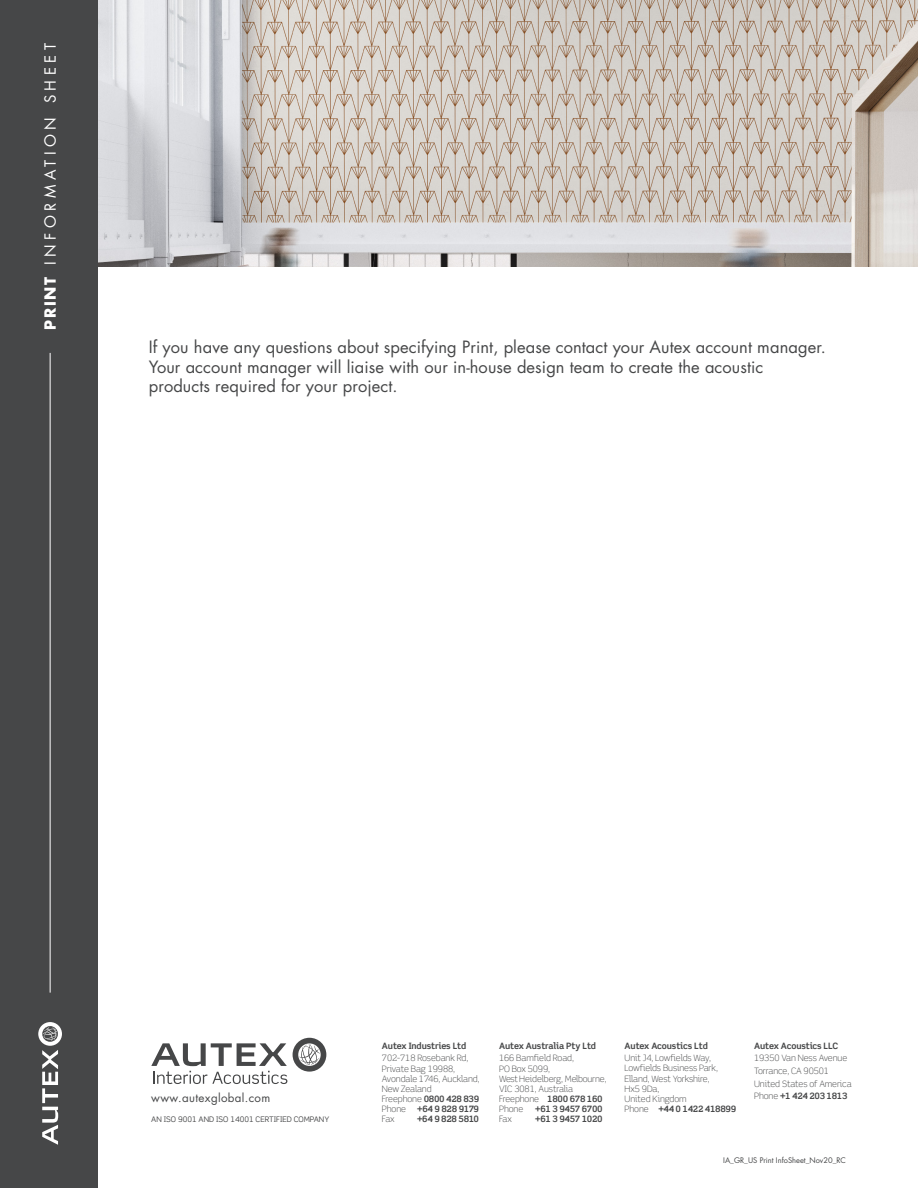
<style>
.page{position:relative;width:918px;height:1188px;background:#fff}
.page>*{position:absolute;margin:0;border:0;box-sizing:border-box;transform-origin:0 0}
.t1{font:16.5px/19.2px "Futura Std";letter-spacing:.005em;color:#464748}
.t2{font:15px "Futura Std";letter-spacing:.3em;color:#fff}
.t3{font:11.55px "Futura Std";letter-spacing:.03em;color:#464748}
.t4{font:300 8.7px/10.2px "Scene Alt";letter-spacing:-.01em;color:#464748}
.t5{font:700 8.7px/12.6px "Scene Alt";letter-spacing:-.01em;color:#464748}
.t6{font:700 8.7px "Scene Alt";letter-spacing:-.04em;color:#464748}
.t7{font:7.65px "Scene Alt";color:#464748}
.t8{font:7.5px "Futura Std";color:#464748}
.s1{font-weight:700}
.s2{font-weight:300}
</style>
<div class="page">
<img style="left:99px;top:0;width:819px;height:267px">
<svg style="left:293px;top:1038px;width:33px;height:34px"></svg>
<svg style="left:151px;top:1043px;width:136px;height:41px"></svg>
<div style="left:0;top:0;width:98px;height:1188px;background:#464748"></div>
<svg style="left:38px;top:1022px;width:24px;height:123px"></svg>
<hr style="left:50px;top:353px;width:1px;height:640px;background:#fff">
<p class="t2" style="left:41px;top:330px;width:288px;rotate:-90deg"><span class="s1">PRINT</span> INFORMATION SHEET</p>
<p class="t1" style="left:149px;top:338px;width:679px">If you have any questions about specifying Print, please contact your Autex account manager.<br>Your account manager will liaise with our in-house design team to create the acoustic products required for your project.</p>
<p class="t4" style="left:625px;top:1039px;width:88px;line-height:12.6px"><span class="s1">Autex Acoustics Ltd<br></span>Unit J4, Lowfields Way,</p>
<p class="t4" style="left:625px;top:1063px;width:113px">Lowfields Business Park,<br>Elland, West Yorkshire,<br>Hx5 9Da,<br>United Kingdom<br>Phone <span class="s1">+44 0 1422 418899</span></p>
<p class="t5" style="left:382px;top:1039px;width:88px">Autex Industries Ltd<br><span class="s2">702-718 Rosebank Rd,</span></p>
<p class="t4" style="left:382px;top:1063px;width:99px">Private Bag 19988,<br>Avondale 1746, Auckland,<br>New Zealand<br>Freephone <span class="s1">0800 428 839<br></span>Phone</p>
<p class="t5" style="left:499px;top:1039px;width:99px">Autex Australia Pty Ltd<br><span class="s2">166 Bamfield Road,</span></p>
<p class="t4" style="left:499px;top:1063px;width:109px">PO Box 5099,<br>West Heidelberg, Melbourne,<br>VIC 3081, Australia<br>Freephone <span class="s1">1800 678 160<br></span>Phone</p>
<p class="t4" style="left:754px;top:1039px;width:99px;line-height:12.6px"><span class="s1">Autex Acoustics LLC<br></span>19350 Van Ness Avenue<br>Torrance, CA 90501<br>United States of America</p>
<p class="t3" style="left:151px;top:1091px;width:121px">www.autexglobal.com</p>
<p class="t6" style="left:754px;top:1091px;width:95px"><span class="s2">Phone</span> +1 424 203 1813</p>
<p class="t7" style="left:151px;top:1114px;width:180px">AN ISO 9001 AND ISO 14001 CERTIFIED COMPANY</p>
<p class="t6" style="left:535px;top:1104px;width:69px">+61 3 9457 6700</p>
<p class="t6" style="left:417px;top:1104px;width:63px">+64 9 828 9179</p>
<p class="t4" style="left:382px;top:1114px;width:14px">Fax</p>
<p class="t6" style="left:417px;top:1114px;width:64px">+64 9 828 5810</p>
<p class="t4" style="left:499px;top:1114px;width:14px">Fax</p>
<p class="t6" style="left:535px;top:1114px;width:69px">+61 3 9457 1020</p>
<p class="t8" style="left:723px;top:1155px;width:124px">IA_GR_US Print InfoSheet_Nov20_RC</p>
</div>
